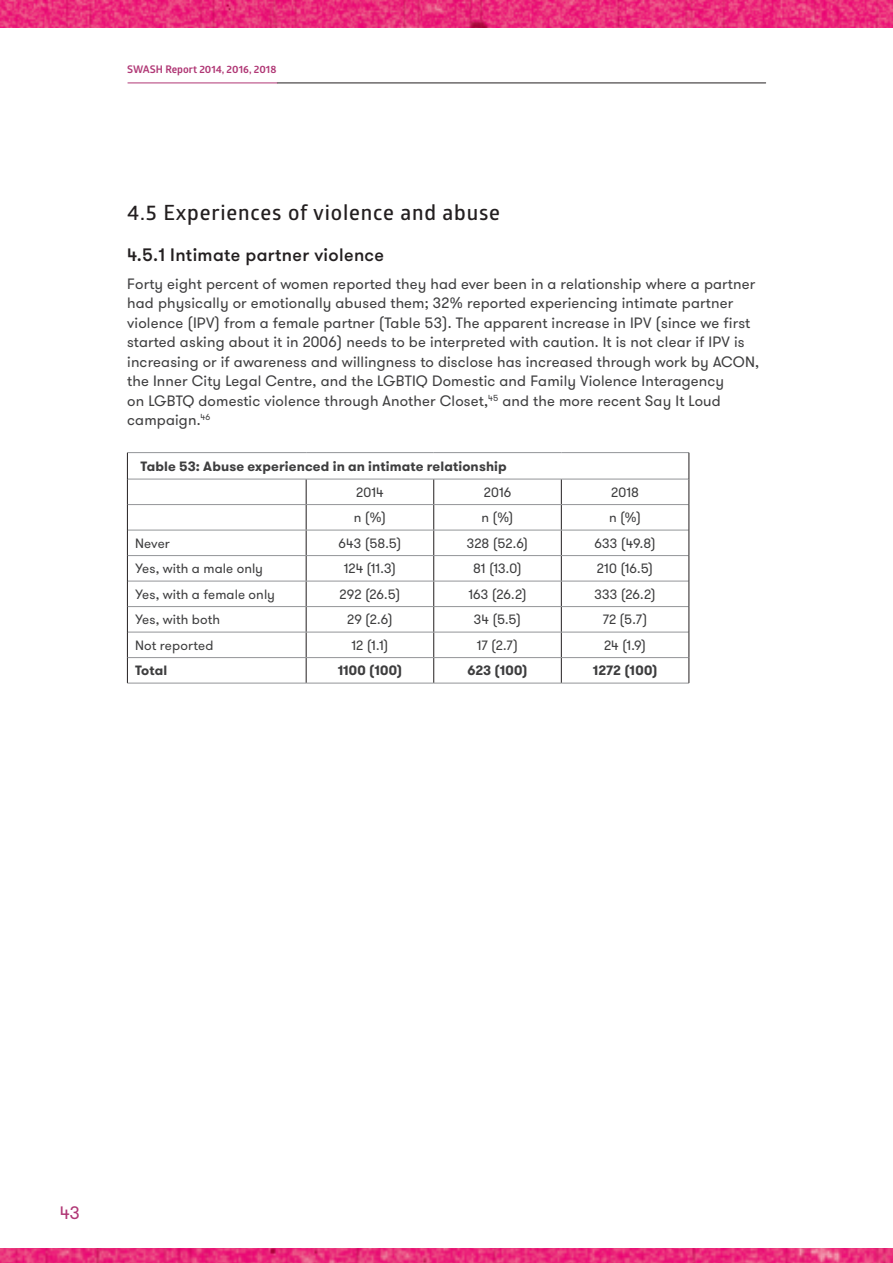
<style>
.page{position:relative;width:893px;height:1263px;background:#fff}
.page>*{position:absolute;margin:0;border:0;box-sizing:border-box;transform-origin:0 0}
.t1{font:600 21px "Glober";letter-spacing:.04em;color:#231f20}
.t2{font:500 18px "GT Walsheim";letter-spacing:.02em;color:#231f20}
.t3{font:18px "GT Walsheim";color:#b03775}
.t4{font:15px/19.5px "GT Walsheim";letter-spacing:.01em;color:#3e3e3f}
.t5{font:13.5px "GT Walsheim";letter-spacing:.01em;color:#3e3e3f}
.t6{font:700 13.5px "GT Walsheim";letter-spacing:.01em;color:#3e3e3f}
.t7{font:700 10.5px "Glober";color:#b03775}
</style>
<div class="page">
<img style="left:0;top:0;width:893px;height:28px">
<img style="left:0;top:1248px;width:893px;height:15px">
<hr style="left:277px;top:83px;width:489px;height:1px;background:#231f20">
<hr style="left:128px;top:83px;width:149px;height:1px;background:#b03775">
<svg style="left:306px;top:480px;width:1px;height:203px"></svg>
<svg style="left:433px;top:480px;width:1px;height:203px"></svg>
<svg style="left:561px;top:480px;width:1px;height:203px"></svg>
<hr style="left:128px;top:504px;width:178px;height:1px;background:#939598">
<hr style="left:306px;top:504px;width:128px;height:1px;background:#939598">
<hr style="left:434px;top:504px;width:127px;height:1px;background:#939598">
<hr style="left:561px;top:504px;width:128px;height:1px;background:#939598">
<hr style="left:128px;top:530px;width:178px;height:1px;background:#939598">
<hr style="left:306px;top:530px;width:128px;height:1px;background:#939598">
<hr style="left:434px;top:530px;width:127px;height:1px;background:#939598">
<hr style="left:561px;top:530px;width:128px;height:1px;background:#939598">
<hr style="left:128px;top:555px;width:178px;height:1px;background:#939598">
<hr style="left:306px;top:555px;width:128px;height:1px;background:#939598">
<hr style="left:434px;top:555px;width:127px;height:1px;background:#939598">
<hr style="left:561px;top:555px;width:128px;height:1px;background:#939598">
<hr style="left:128px;top:581px;width:178px;height:1px;background:#939598">
<hr style="left:306px;top:581px;width:128px;height:1px;background:#939598">
<hr style="left:434px;top:581px;width:127px;height:1px;background:#939598">
<hr style="left:561px;top:581px;width:128px;height:1px;background:#939598">
<hr style="left:128px;top:606px;width:178px;height:1px;background:#939598">
<hr style="left:306px;top:606px;width:128px;height:1px;background:#939598">
<hr style="left:434px;top:606px;width:127px;height:1px;background:#939598">
<hr style="left:561px;top:606px;width:128px;height:1px;background:#939598">
<hr style="left:128px;top:632px;width:178px;height:1px;background:#939598">
<hr style="left:306px;top:632px;width:128px;height:1px;background:#939598">
<hr style="left:434px;top:632px;width:127px;height:1px;background:#939598">
<hr style="left:561px;top:632px;width:128px;height:1px;background:#939598">
<hr style="left:127px;top:452px;width:179px;height:1px;background:#939598">
<hr style="left:306px;top:452px;width:128px;height:1px;background:#939598">
<hr style="left:434px;top:452px;width:127px;height:1px;background:#939598">
<hr style="left:561px;top:452px;width:128px;height:1px;background:#939598">
<hr style="left:128px;top:479px;width:178px;height:1px;background:#939598">
<hr style="left:306px;top:479px;width:128px;height:1px;background:#939598">
<hr style="left:434px;top:479px;width:127px;height:1px;background:#939598">
<hr style="left:561px;top:479px;width:128px;height:1px;background:#939598">
<hr style="left:128px;top:657px;width:178px;height:1px;background:#939598">
<hr style="left:306px;top:657px;width:128px;height:1px;background:#939598">
<hr style="left:434px;top:657px;width:127px;height:1px;background:#939598">
<hr style="left:561px;top:657px;width:128px;height:1px;background:#939598">
<hr style="left:127px;top:683px;width:179px;height:1px;background:#939598">
<hr style="left:306px;top:683px;width:128px;height:1px;background:#939598">
<hr style="left:434px;top:683px;width:127px;height:1px;background:#939598">
<hr style="left:561px;top:683px;width:128px;height:1px;background:#939598">
<svg style="left:127px;top:453px;width:1px;height:230px"></svg>
<svg style="left:689px;top:453px;width:1px;height:230px"></svg>
<p class="t7" style="left:127px;top:62px;width:151px">SWASH Report 2014, 2016, 2018</p>
<h1 class="t1" style="left:127px;top:198px;width:374px">4.5 Experiences of violence and abuse</h1>
<p class="t2" style="left:127px;top:243px;width:258px">4.5.1 Intimate partner violence</p>
<p class="t4" style="left:127px;top:274px;width:634px">Forty eight percent of women reported they had ever been in a relationship where a partner had physically or emotionally abused them; 32% reported experiencing intimate partner violence (IPV) from a female partner (Table 53). The apparent increase in IPV (since we first started asking about it in 2006) needs to be interpreted with caution. It is not clear if IPV is increasing or if awareness and willingness to disclose has increased through work by ACON, the Inner City Legal Centre, and the LGBTIQ Domestic and Family Violence Interagency<br>on LGBTQ domestic violence through Another Closet,<sup>45</sup> and the more recent Say It Loud campaign.<sup>46</sup></p>
<p class="t6" style="left:140px;top:457px;width:368px">Table 53: Abuse experienced in an intimate relationship</p>
<p class="t5" style="left:356px;top:483px;width:29px">2014</p>
<p class="t5" style="left:484px;top:483px;width:29px">2016</p>
<p class="t5" style="left:611px;top:483px;width:29px">2018</p>
<p class="t5" style="left:354px;top:509px;width:34px">n (%)</p>
<p class="t5" style="left:481px;top:509px;width:34px">n (%)</p>
<p class="t5" style="left:609px;top:509px;width:34px">n (%)</p>
<p class="t5" style="left:135px;top:534px;width:36px">Never</p>
<p class="t5" style="left:338px;top:534px;width:64px">643 (58.5)</p>
<p class="t5" style="left:467px;top:534px;width:63px">328 (52.6)</p>
<p class="t5" style="left:594px;top:534px;width:63px">633 (49.8)</p>
<p class="t5" style="left:135px;top:560px;width:129px">Yes, with a male only</p>
<p class="t5" style="left:344px;top:560px;width:54px">124 (11.3)</p>
<p class="t5" style="left:473px;top:560px;width:50px">81 (13.0)</p>
<p class="t5" style="left:597px;top:560px;width:58px">210 (16.5)</p>
<p class="t5" style="left:135px;top:585px;width:141px">Yes, with a female only</p>
<p class="t5" style="left:340px;top:585px;width:62px">292 (26.5)</p>
<p class="t5" style="left:468px;top:585px;width:60px">163 (26.2)</p>
<p class="t5" style="left:594px;top:585px;width:63px">333 (26.2)</p>
<p class="t5" style="left:135px;top:611px;width:87px">Yes, with both</p>
<p class="t5" style="left:347px;top:611px;width:47px">29 (2.6)</p>
<p class="t5" style="left:474px;top:611px;width:49px">34 (5.5)</p>
<p class="t5" style="left:603px;top:611px;width:46px">72 (5.7)</p>
<p class="t5" style="left:135px;top:636px;width:80px">Not reported</p>
<p class="t5" style="left:351px;top:636px;width:39px">12 (1.1)</p>
<p class="t5" style="left:477px;top:636px;width:43px">17 (2.7)</p>
<p class="t5" style="left:604px;top:636px;width:44px">24 (1.9)</p>
<p class="t6" style="left:135px;top:661px;width:34px">Total</p>
<p class="t6" style="left:338px;top:661px;width:66px">1100 (100)</p>
<p class="t6" style="left:467px;top:661px;width:62px">623 (100)</p>
<p class="t6" style="left:593px;top:661px;width:66px">1272 (100)</p>
<p class="t3" style="left:60px;top:1201px;width:21px">43</p>
</div>
